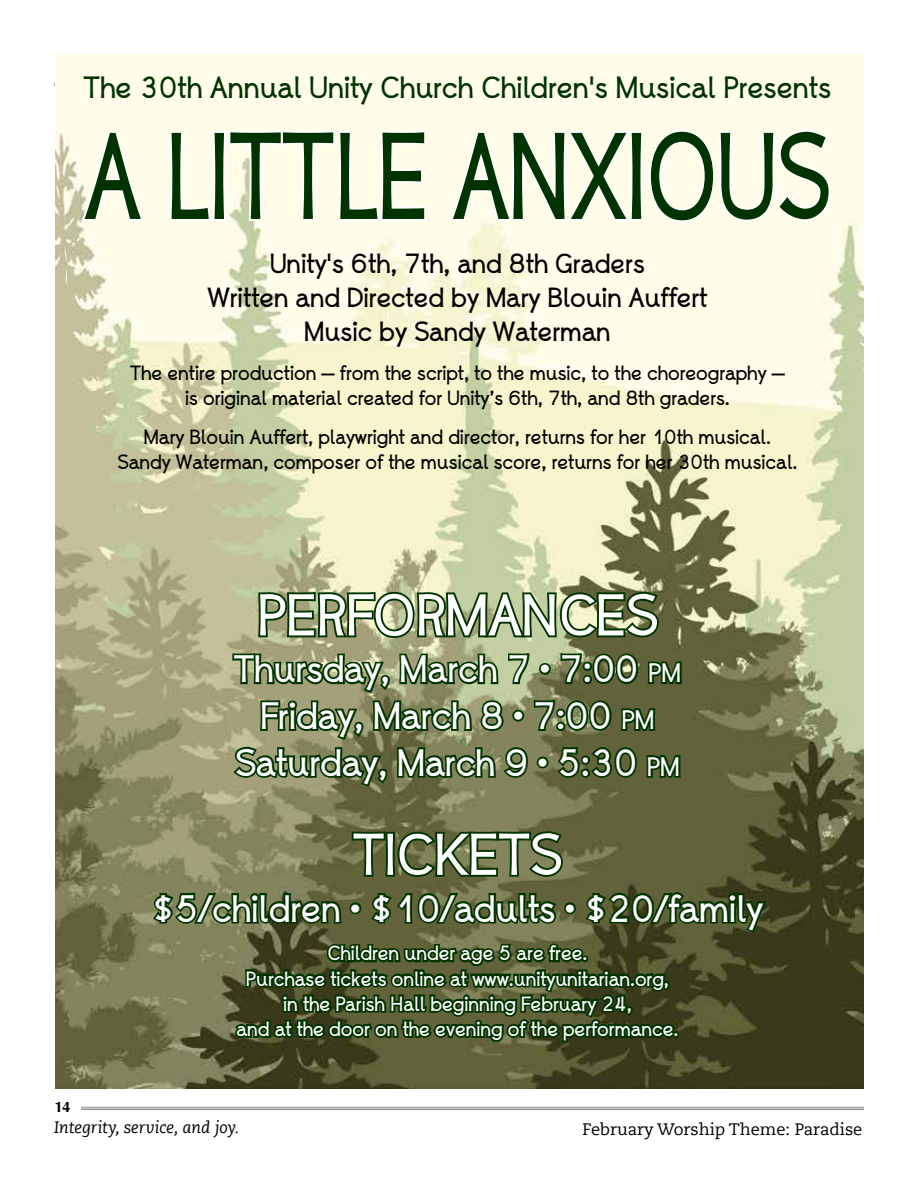
<style>
.page{position:relative;width:918px;height:1188px;background:#fff}
.page>*{position:absolute;margin:0;border:0;box-sizing:border-box;transform-origin:0 0}
.t1{font:700 125.7px "Whipsmart";color:#030;scale:.8 1}
.t2{font:700 60px "Whipsmart";color:#fff}
.t3{font:700 39px/46.8px "Whipsmart";color:#fff;text-align:center}
.t4{font:700 31.5px "Whipsmart";color:#030}
.t5{font:700 28.35px/34px "Whipsmart";color:#000;text-align:center}
.t6{font:700 21px/25.2px "Whipsmart";color:#000;text-align:center}
.t7{font:700 21px/25.2px "Whipsmart";color:#fff;text-align:center}
.t8{font:16.5px "Caecilia LT Std";color:#000}
.t9{font:italic 16.5px "Caecilia LT Std";color:#000}
.t10{font:700 15px "CG Omega";color:#000}
.s1{font-size:27.3px}
</style>
<div class="page">
<hr style="left:81px;top:1107px;width:783px;height:1px;background:#939598">
<hr style="left:81px;top:1108px;width:783px;height:2px;background:#939598">
<hr style="left:54px;top:83px;width:810px;height:1px;background:#939598">
<hr style="left:54px;top:85px;width:810px;height:1px;background:#939598">
<img style="left:56px;top:54px;width:808px;height:1034px">
<svg style="left:79px;top:129px;width:67px;height:94px"></svg>
<svg style="left:168px;top:128px;width:260px;height:95px"></svg>
<svg style="left:447px;top:128px;width:385px;height:210px;background:#fefcea"></svg>
<svg style="left:150px;top:437px;width:619px;height:650px;background:#798158"></svg>
<h3 class="t4" style="left:84px;top:72px;width:749px">The 30th Annual Unity Church Children's Musical Presents</h3>
<h1 class="t1" style="left:85px;top:112px;width:933px">A LITTLE ANXIOUS</h1>
<h3 class="t5" style="left:207px;top:248px;width:502px">Unity's 6th, 7th, and 8th Graders<br>Written and Directed by Mary Blouin Auffert<br>Music by Sandy Waterman</h3>
<p class="t6" style="left:130px;top:361px;width:656px">The entire production — from the script, to the music, to the choreography — is original material created for Unity’s 6th, 7th, and 8th graders.</p>
<p class="t6" style="left:118px;top:425px;width:681px">Mary Blouin Auffert, playwright and director, returns for her 10th musical.<br>Sandy Waterman, composer of the musical score, returns for her 30th musical.</p>
<h2 class="t2" style="left:257px;top:585px;width:402px">PERFORMANCES</h2>
<h3 class="t3" style="left:234px;top:648px;width:449px">Thursday, March 7 • 7:00 <span class="s1">PM<br></span>Friday, March 8 • 7:00 <span class="s1">PM<br></span>Saturday, March 9 • 5:30 <span class="s1">PM</span></h3>
<p class="t10" style="left:54px;top:1098px;width:18px">14</p>
<h2 class="t2" style="left:353px;top:824px;width:211px">TICKETS</h2>
<h3 class="t3" style="left:152px;top:887px;width:613px">$5/children • $10/adults • $20/family</h3>
<p class="t7" style="left:237px;top:942px;width:444px">Children under age 5 are free.<br>Purchase tickets online at www.unityunitarian.org, in the Parish Hall beginning February 24,<br>and at the door on the evening of the performance.</p>
<p class="t9" style="left:54px;top:1118px;width:187px">Integrity, service, and joy.</p>
<p class="t8" style="left:582px;top:1119px;width:282px">February Worship Theme: Paradise</p>
</div>
